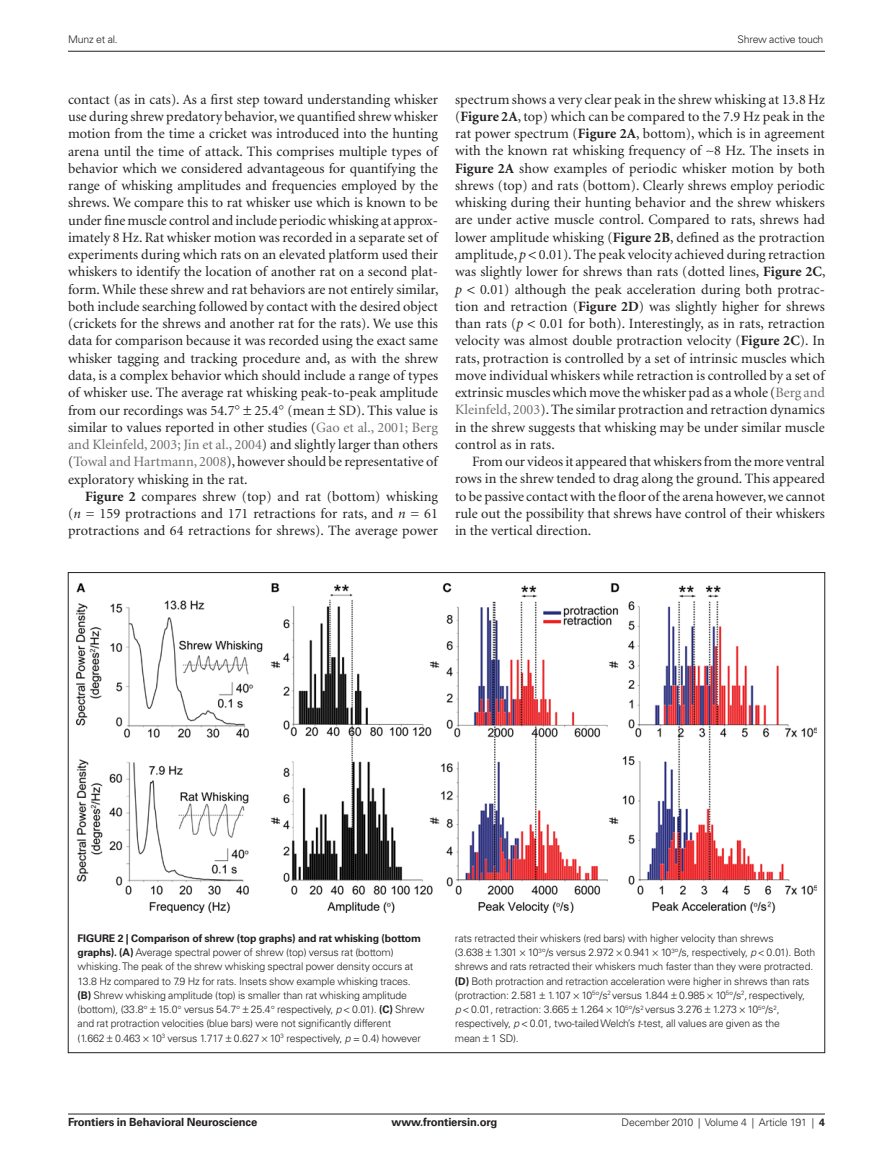
<style>
.page{position:relative;width:893px;height:1170px;background:#fff}
.page>*{position:absolute;margin:0;border:0;box-sizing:border-box;transform-origin:0 0}
.t1{font:14.25px/17.2px "Minion";color:#231f20;text-align:justify}
.t2{font:700 11.25px "Univers";letter-spacing:-.015em;color:#231f20}
.t3{font:300 10.5px/14.2px "Univers";letter-spacing:-.015em;color:#231f20}
.s1{color:#6c6d70}
.s2{font-weight:700}
.s3{font-style:italic}
</style>
<div class="page">
<hr style="left:68px;top:1113px;width:757px;height:1px;background:#231f20">
<hr style="left:68px;top:51px;width:757px;height:1px;background:#231f20">
<img style="left:77px;top:582px;width:739px;height:330px">
<p class="t3" style="left:68px;top:32px;width:51px">Munz et al.</p>
<p class="t3" style="left:737px;top:32px;width:87px">Shrew active touch</p>
<p class="t1" style="left:68px;top:91px;width:372px">contact (as in cats). As a first step toward understanding whisker use during shrew predatory behavior, we quantified shrew whisker motion from the time a cricket was introduced into the hunting arena until the time of attack. This comprises multiple types of behavior which we considered advantageous for quantifying the range of whisking amplitudes and frequencies employed by the shrews. We compare this to rat whisker use which is known to be under fine muscle control and include periodic whisking at approx&shy;imately 8 Hz. Rat whisker motion was recorded in a separate set of experiments during which rats on an elevated platform used their whiskers to identify the location of another rat on a second plat&shy;form. While these shrew and rat behaviors are not entirely similar, both include searching followed by contact with the desired object (crickets for the shrews and another rat for the rats). We use this data for comparison because it was recorded using the exact same whisker tagging and tracking procedure and, as with the shrew data, is a complex behavior which should include a range of types of whisker use. The average rat whisking peak-to-peak amplitude from our recordings was 54.7</p>
<p class="t1" style="left:68px;top:402px;width:371px;text-indent:187px">25.4 (mean SD). This value is similar to values reported in other studies (<span class="s1">Gao et al., 2001; Berg and Kleinfeld, 2003; Jin et al., 2004</span>) and slightly larger than others (<span class="s1">Towal and Hartmann, 2008</span>), however should be representative of exploratory whisking in the rat.</p>
<p class="t1" style="left:68px;top:488px;width:371px;text-indent:17px"><span class="s2">Figure 2</span> compares shrew (top) and rat (bottom) whisking (<span class="s3">n</span> = 159 protractions and 171 retractions for rats, and <span class="s3">n</span> = 61 protractions and 64 retractions for shrews). The average power</p>
<p class="t1" style="left:455px;top:91px;width:372px">spectrum shows a very clear peak in the shrew whisking at 13.8 Hz (<span class="s2">Figure 2A</span>, top) which can be compared to the 7.9 Hz peak in the rat power spectrum (<span class="s2">Figure 2A</span>, bottom), which is in agreement with the known rat whisking frequency of ∼8 Hz. The insets in <span class="s2">Figure 2A</span> show examples of periodic whisker motion by both shrews (top) and rats (bottom). Clearly shrews employ periodic whisking during their hunting behavior and the shrew whiskers are under active muscle control. Compared to rats, shrews had lower amplitude whisking (<span class="s2">Figure 2B</span>, defined as the protraction amplitude, <span class="s3">p</span> 0.01). The peak velocity achieved during retraction was slightly lower for shrews than rats (dotted lines, <span class="s2">Figure 2C</span>, <span class="s3">p</span></p>
<p class="t1" style="left:455px;top:281px;width:371px;text-indent:25px">0.01) although the peak acceleration during both protrac&shy;tion and retraction (<span class="s2">Figure 2D</span>) was slightly higher for shrews than rats (<span class="s3">p</span> 0.01 for both). Interestingly, as in rats, retraction velocity was almost double protraction velocity (<span class="s2">Figure 2C</span>). In rats, protraction is controlled by a set of intrinsic muscles which move individual whiskers while retraction is controlled by a set of extrinsic muscles which move the whisker pad as a whole (<span class="s1">Berg and Kleinfeld, 2003</span>). The similar protraction and retraction dynamics in the shrew suggests that whisking may be under similar muscle control as in rats.</p>
<p class="t1" style="left:455px;top:453px;width:371px;text-indent:17px">From our videos it appeared that whiskers from the more ventral rows in the shrew tended to drag along the ground. This appeared to be passive contact with the floor of the arena however, we cannot rule out the possibility that shrews have control of their whiskers in the vertical direction.</p>
<p class="t3" style="left:78px;top:930px;width:345px"><span class="s2">Figure 2 | Comparison of shrew (top graphs) and rat whisking (bottom graphs). (A)</span> Average spectral power of shrew (top) versus rat (bottom) whisking. The peak of the shrew whisking spectral power density occurs at 13.8 Hz compared to 7.9 Hz for rats. Insets show example whisking traces. <span class="s2">(B)</span> Shrew whisking amplitude (top) is smaller than rat whisking amplitude (bottom), (33.8</p>
<p class="t3" style="left:78px;top:1002px;width:349px;text-indent:173px">25.4 respectively, <span class="s3">p</span> 0.01). <span class="s2">(C)</span> Shrew and rat protraction velocities (blue bars) were not significantly different<br>(1.662 0.463 10<sup>3</sup> versus 1.717 0.627 10<sup>3</sup> respectively, <span class="s3">p</span> = 0.4) however</p>
<p class="t3" style="left:158px;top:1002px;width:80px">15.0 versus 54.7</p>
<p class="t3" style="left:455px;top:930px;width:362px">rats retracted their whiskers (red bars) with higher velocity than shrews<br>(3.638 1.301 10<sup>3</sup> /s versus 2.972 0.941 10<sup>3</sup> /s, respectively, <span class="s3">p</span> 0.01). Both shrews and rats retracted their whiskers much faster than they were protracted. <span class="s2">(D)</span> Both protraction and retraction acceleration were higher in shrews than rats (protraction: 2.581 1.107 10<sup>5</sup> /s<sup>2</sup> versus 1.844 0.985 10<sup>5</sup> /s<sup>2</sup>,respectively,<br><span class="s3">p</span> 0.01, retraction: 3.665 1.264 10<sup>5</sup> /s<sup>2</sup> versus 3.276 1.273 10<sup>5</sup> /s<sup>2</sup>, respectively, <span class="s3">p</span> 0.01, two-tailed Welch’s <span class="s3">t</span>-test, all values are given as the<br>mean 1 SD).</p>
<p class="t2" style="left:68px;top:1115px;width:191px">Frontiers in Behavioral Neuroscience</p>
<p class="t2" style="left:392px;top:1115px;width:107px">www.frontiersin.org</p>
<p class="t3" style="left:622px;top:1115px;width:205px">December 2010 | Volume 4 | Article 191 | <span class="s2">4</span></p>
</div>
